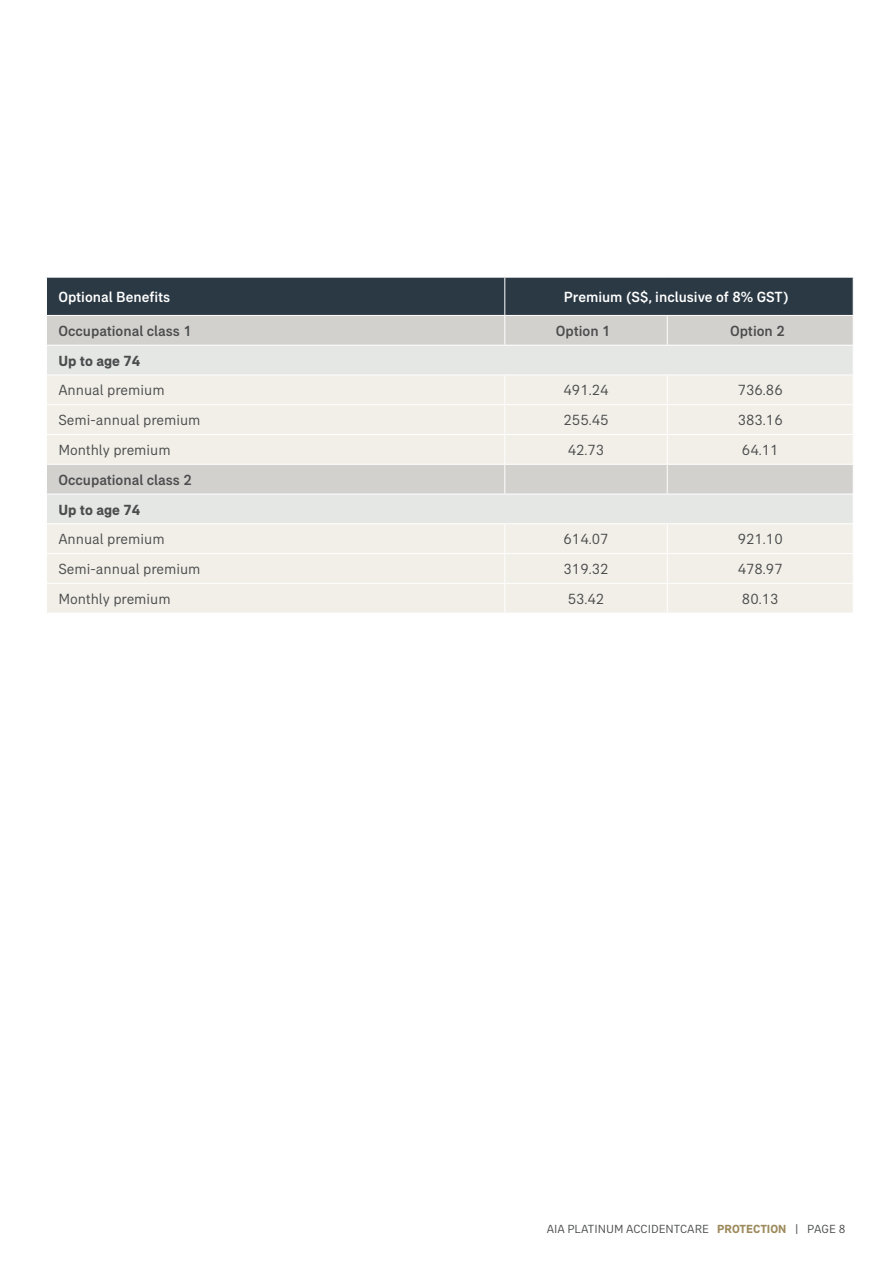
<style>
.page{position:relative;width:893px;height:1263px;background:#fff}
.page>*{position:absolute;margin:0;border:0;box-sizing:border-box;transform-origin:0 0}
.body{font:15px "AIA Everest";color:#4b4c4d}
.body-2{font:500 15px "AIA Everest";color:#4b4c4d}
.body-3{font:500 15px "AIA Everest";color:#fff}
.body-4{font:700 15px "AIA Everest";color:#4b4c4d}
.t1{font:12px "AIA Everest";color:#4b4c4d}
.s1{font-weight:700;color:#9d8b5d}
</style>
<div class="page">
<svg style="left:46px;top:277px;width:808px;height:336px;background:#d5d5d1"></svg>
<p class="body-3" style="left:58px;top:288px;width:113px">Optional Benefits</p>
<p class="body-3" style="left:564px;top:288px;width:226px">Premium (S$, inclusive of 8% GST)</p>
<p class="body-2" style="left:58px;top:322px;width:135px">Occupational class 1</p>
<p class="body-2" style="left:556px;top:322px;width:56px">Option 1</p>
<p class="body-2" style="left:730px;top:322px;width:56px">Option 2</p>
<p class="body-4" style="left:58px;top:352px;width:83px">Up to age 74</p>
<p class="body" style="left:58px;top:382px;width:108px">Annual premium</p>
<p class="body" style="left:564px;top:382px;width:46px">491.24</p>
<p class="body" style="left:738px;top:382px;width:46px">736.86</p>
<p class="body" style="left:58px;top:412px;width:144px">Semi-annual premium</p>
<p class="body" style="left:564px;top:412px;width:46px">255.45</p>
<p class="body" style="left:738px;top:412px;width:46px">383.16</p>
<p class="body" style="left:58px;top:441px;width:114px">Monthly premium</p>
<p class="body" style="left:568px;top:441px;width:38px">42.73</p>
<p class="body" style="left:742px;top:441px;width:38px">64.11</p>
<p class="body-2" style="left:58px;top:471px;width:135px">Occupational class 2</p>
<p class="body-4" style="left:58px;top:501px;width:83px">Up to age 74</p>
<p class="body" style="left:58px;top:531px;width:108px">Annual premium</p>
<p class="body" style="left:564px;top:531px;width:46px">614.07</p>
<p class="body" style="left:738px;top:531px;width:46px">921.10</p>
<p class="body" style="left:58px;top:560px;width:144px">Semi-annual premium</p>
<p class="body" style="left:564px;top:560px;width:46px">319.32</p>
<p class="body" style="left:738px;top:560px;width:46px">478.97</p>
<p class="body" style="left:58px;top:590px;width:114px">Monthly premium</p>
<p class="body" style="left:568px;top:590px;width:38px">53.42</p>
<p class="body" style="left:742px;top:590px;width:38px">80.13</p>
<p class="t1" style="left:547px;top:1222px;width:300px">AIA PLATINUM ACCIDENTCARE <span class="s1">PROTECTION</span> | PAGE 8</p>
</div>
